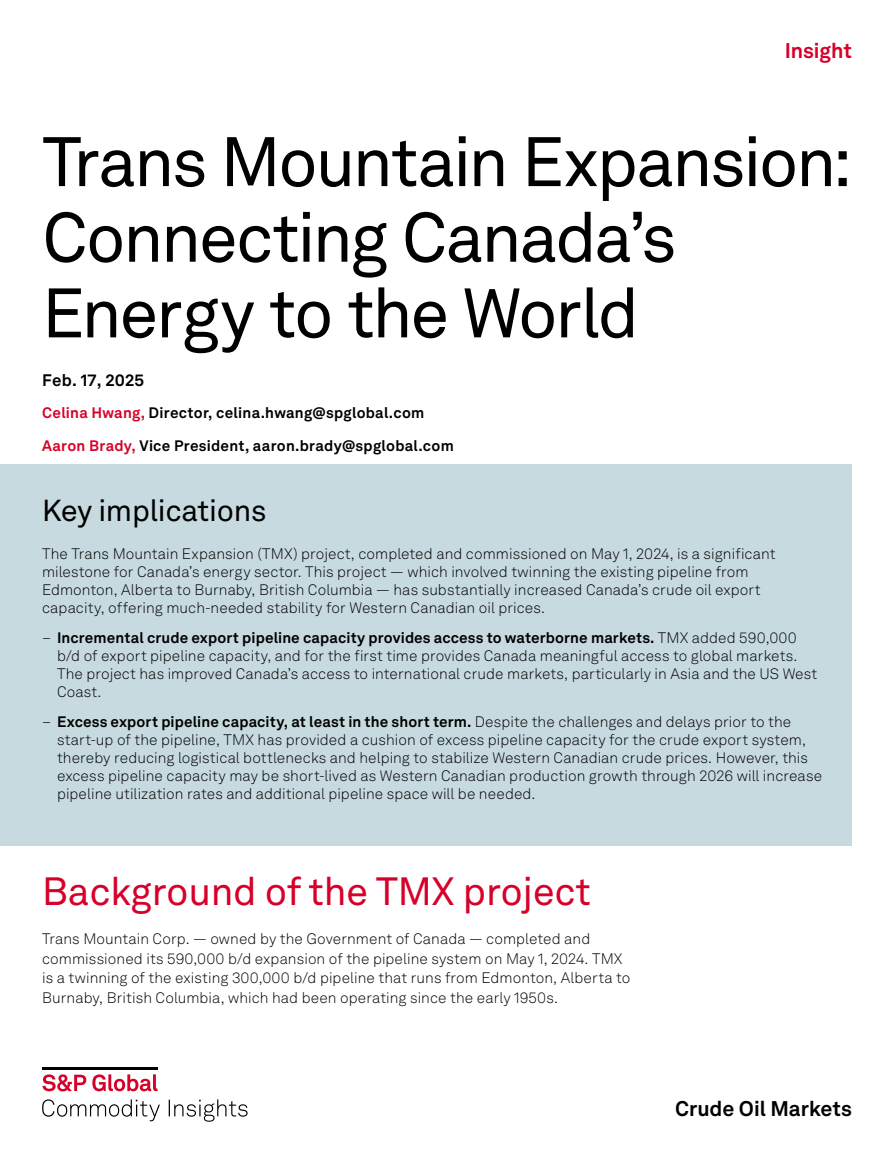
<style>
.page{position:relative;width:894px;height:1170px;background:#fff}
.page>*{position:absolute;margin:0;border:0;box-sizing:border-box;transform-origin:0 0}
.b_Author_Name___Title{font:69px/75.6px "Akkurat LL";letter-spacing:-.035em;color:#000}
.h_Heading_1_Span{font:39px "Akkurat LL";letter-spacing:-.01em;color:#d6002a}
.h_The_Take_Box_Heading{font:30px "Akkurat LL";letter-spacing:-.01em;color:#000}
.b_Report_subtype{font:700 21px "Akkurat LL";color:#000}
.b_Report_line{font:700 21px "Akkurat LL";letter-spacing:-.005em;color:#d6002a}
.b_Author_Name___Title-2{font:700 16.5px "Akkurat LL";letter-spacing:.01em;color:#000}
.The_Take_Box_Normal_text{font:300 15px/18px "Akkurat LL";letter-spacing:.005em;color:#000}
.b_Normal_1_column{font:300 15px/19.5px "Akkurat LL";letter-spacing:.005em;color:#000}
.b_Author_Name___Title-3{font:700 15px/32.2px "Akkurat LL";letter-spacing:.015em;color:#000}
.s1{color:#d60029}
.s2{font-weight:700}
</style>
<div class="page">
<div style="left:0;top:464px;width:850px;height:381px;background:#c7dae0"></div>
<svg style="left:42px;top:1074px;width:115px;height:18px"></svg>
<hr style="left:42px;top:1066px;width:115px;height:3px;background:#000">
<svg style="left:42px;top:1099px;width:118px;height:22px"></svg>
<svg style="left:169px;top:1099px;width:78px;height:22px"></svg>
<p class="b_Report_line" style="left:784px;top:34px;width:69px">Insight</p>
<p class="b_Author_Name___Title" style="left:42px;top:121px;width:810px">Trans Mountain Expansion:<br>Connecting Canada’s<br>Energy to the World</p>
<p class="b_Author_Name___Title-2" style="left:42px;top:367px;width:104px">Feb. 17, 2025</p>
<p class="b_Author_Name___Title-3" style="left:42px;top:396px;width:413px"><span class="s1">Celina Hwang,</span> Director, celina.hwang@spglobal.com<br><span class="s1">Aaron Brady,</span> Vice President, aaron.brady@spglobal.com</p>
<p class="h_The_Take_Box_Heading" style="left:42px;top:488px;width:226px">Key implications</p>
<p class="The_Take_Box_Normal_text" style="left:42px;top:544px;width:734px">The Trans Mountain Expansion (TMX) project, completed and commissioned on May 1, 2024, is a significant milestone for Canada’s energy sector. This project — which involved twinning the existing pipeline from Edmonton, Alberta to Burnaby, British Columbia — has substantially increased Canada’s crude oil export capacity, offering much-needed stability for Western Canadian oil prices.</p>
<p class="The_Take_Box_Normal_text" style="left:57px;top:628px;width:761px;text-indent:-15px">– <span class="s2">Incremental crude export pipeline capacity provides access to waterborne markets.</span> TMX added 590,000 b/d of export pipeline capacity, and for the first time provides Canada meaningful access to global markets.<br>The project has improved Canada’s access to international crude markets, particularly in Asia and the US West Coast.</p>
<p class="The_Take_Box_Normal_text" style="left:57px;top:712px;width:766px;text-indent:-15px">– <span class="s2">Excess export pipeline capacity, at least in the short term.</span> Despite the challenges and delays prior to the start-up of the pipeline, TMX has provided a cushion of excess pipeline capacity for the crude export system, thereby reducing logistical bottlenecks and helping to stabilize Western Canadian crude prices. However, this excess pipeline capacity may be short-lived as Western Canadian production growth through 2026 will increase pipeline utilization rates and additional pipeline space will be needed.</p>
<p class="h_Heading_1_Span" style="left:42px;top:862px;width:550px">Background of the TMX project</p>
<p class="b_Normal_1_column" style="left:42px;top:929px;width:589px">Trans Mountain Corp. — owned by the Government of Canada — completed and commissioned its 590,000 b/d expansion of the pipeline system on May 1, 2024. TMX is a twinning of the existing 300,000 b/d pipeline that runs from Edmonton, Alberta to Burnaby, British Columbia, which had been operating since the early 1950s.</p>
<p class="b_Report_subtype" style="left:674px;top:1092px;width:178px">Crude Oil Markets</p>
</div>
